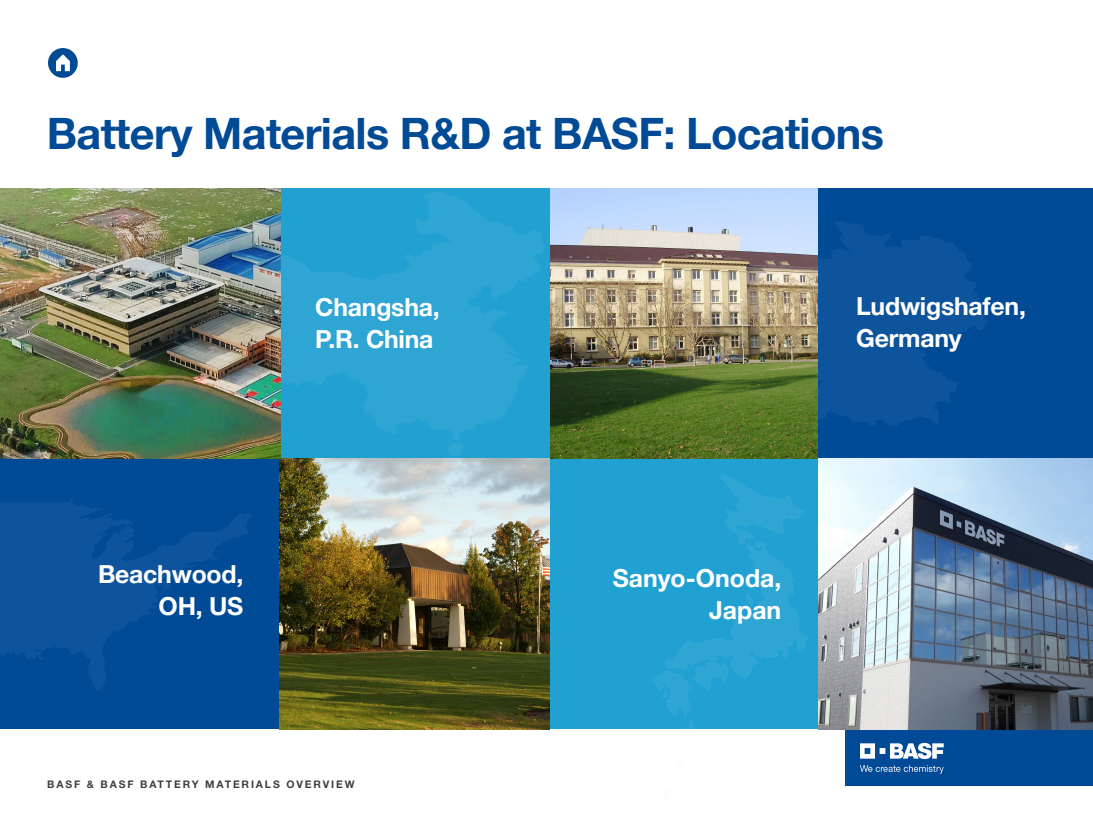
<style>
.page{position:relative;width:1093px;height:820px;background:#fff}
.page>*{position:absolute;margin:0;border:0;box-sizing:border-box;transform-origin:0 0}
.t1{font:700 43.2px "Helvetica Neue LT Pro";letter-spacing:-.015em;color:#004a96}
.t2{font:700 24.8px/32px "Helvetica Neue LT Pro";letter-spacing:-.01em;color:#fff;text-align:right}
.t3{font:700 10.4px "Helvetica Neue LT Pro";letter-spacing:.18em;color:#404040}
</style>
<div class="page">
<div style="left:548px;top:458px;width:270px;height:270px;background:#21a0d2"></div>
<svg style="left:605px;top:474px;width:204px;height:255px"></svg>
<div style="left:818px;top:188px;width:275px;height:270px;background:#004a96"></div>
<svg style="left:817px;top:221px;width:170px;height:205px;fill:#0e549c"></svg>
<div style="left:0;top:458px;width:280px;height:270px;background:#004a96"></div>
<svg style="left:0;top:498px;width:250px;height:192px"></svg>
<div style="left:280px;top:188px;width:270px;height:270px;background:#21a0d2"></div>
<svg style="left:280px;top:191px;width:264px;height:264px;fill:#2fa5d4"></svg>
<div style="left:846px;top:728px;width:247px;height:57px;background:#004a96"></div>
<img style="left:846px;top:729px;width:110px;height:45px">
<img style="left:280px;top:458px;width:270px;height:270px">
<img style="left:0;top:188px;width:280px;height:270px">
<img style="left:550px;top:188px;width:267px;height:270px">
<img style="left:818px;top:458px;width:275px;height:270px">
<svg style="left:48px;top:48px;width:30px;height:30px"></svg>
<h1 class="t1" style="left:47px;top:107px;width:839px">Battery Materials R&amp;D at BASF: Locations</h1>
<p class="t2" style="left:315px;top:290px;width:126px;text-align:left">Changsha,<br>P.R. China</p>
<p class="t2" style="left:856px;top:289px;width:171px;text-align:left">Ludwigshafen,<br>Germany</p>
<p class="t2" style="left:98px;top:557px;width:147px">Beachwood,<br>OH, US</p>
<p class="t2" style="left:613px;top:561px;width:170px">Sanyo-Onoda,<br>Japan</p>
<p class="t3" style="left:47px;top:777px;width:309px">BASF &amp; BASF BATTERY MATERIALS OVERVIEW</p>
</div>
